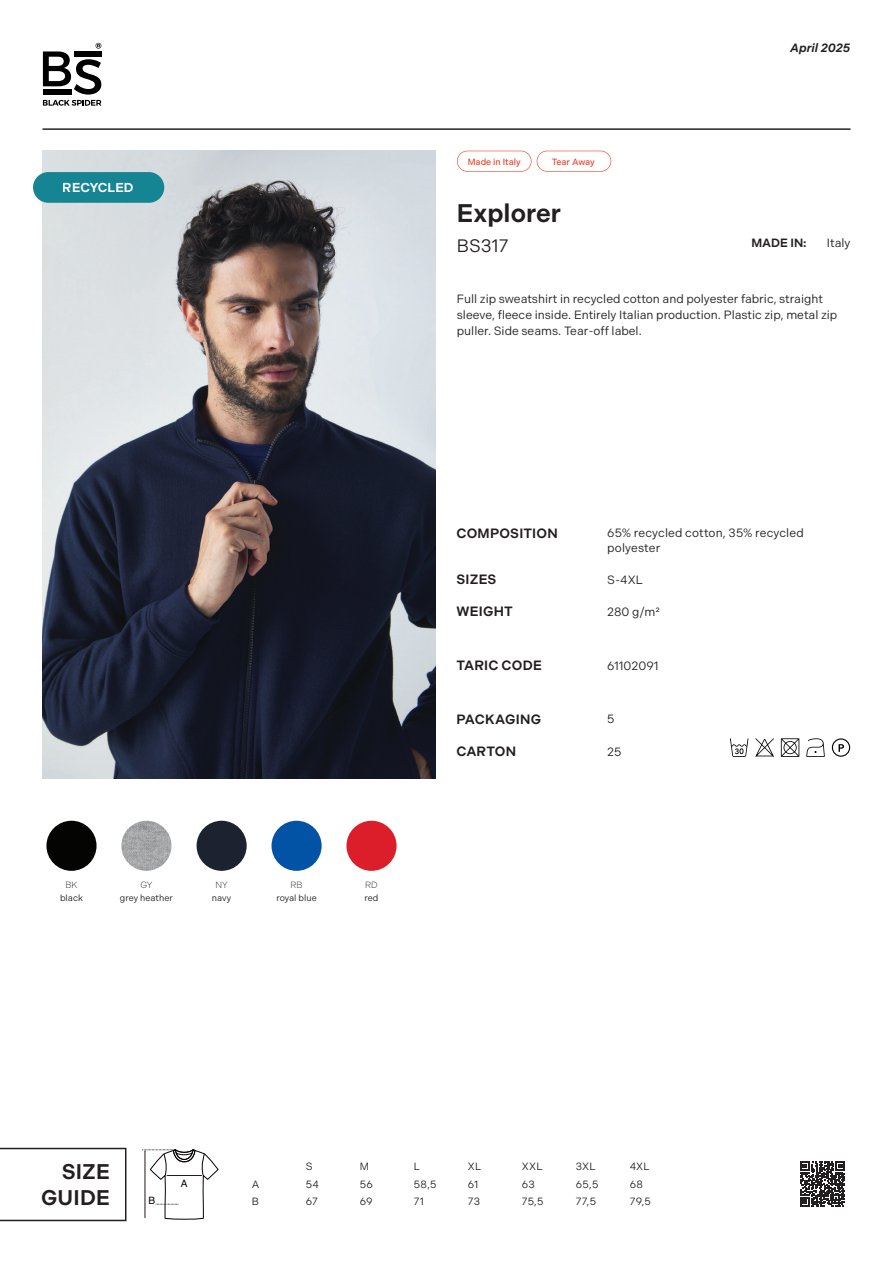
<style>
.page{position:relative;width:893px;height:1263px;background:#fff}
.page>*{position:absolute;margin:0;border:0;box-sizing:border-box;transform-origin:0 0}
.t1{font:600 25.5px "Indivisible";color:#231f20}
.t2{font:600 21.3px "Indivisible";letter-spacing:.005em;color:#231f20}
.t3{font:18px "Indivisible";color:#231f20}
.testi_riquadro_grigio{font:600 13.5px "Indivisible";letter-spacing:.015em;color:#231f20}
.t4{font:600 12.9px "Indivisible";color:#fff}
.descrizione{font:12px/15.8px "Indivisible";color:#231f20}
.testi_riquadro_grigio-2{font:12px "Indivisible";letter-spacing:.005em;color:#231f20}
.t5{font:italic 600 12px "Indivisible";color:#231f20}
.madein{font:600 12px "Indivisible";color:#231f20}
.madein-2{font:12px "Indivisible";color:#231f20}
.t6{font:10.5px "Indivisible";letter-spacing:.015em;color:#231f20}
.t7{font:10.05px "Helvetica";color:#000}
.nome_colore{font:9px "Indivisible";color:#231f20}
.ImmagineIcona1{font:500 9px "Indivisible";color:#e8482f}
.cod__colore{font:300 9px "Indivisible";color:#231f20}
.ImmagineIcona2{font:500 9px "Indivisible";letter-spacing:-.01em;color:#e8482f}
</style>
<div class="page">
<svg style="left:0;top:1148px;width:126px;height:73px"></svg>
<img style="left:43px;top:151px;width:393px;height:627px">
<svg style="left:43px;top:43px;width:59px;height:63px"></svg>
<div style="left:46px;top:821px;width:51px;height:50px;background:#040503;border-radius:25px"></div>
<img style="left:121px;top:821px;width:50px;height:50px;border-radius:25px">
<div style="left:197px;top:821px;width:50px;height:50px;background:#1c2230;border-radius:25px"></div>
<div style="left:271px;top:821px;width:51px;height:50px;background:#0253a5;border-radius:25px"></div>
<div style="left:346px;top:821px;width:51px;height:50px;background:#dc1e2b;border-radius:25px"></div>
<div style="left:33px;top:172px;width:131px;height:31px;background:#158593;border-radius:15px"></div>
<svg style="left:457px;top:151px;width:74px;height:21px"></svg>
<svg style="left:537px;top:151px;width:74px;height:21px"></svg>
<hr style="left:43px;top:129px;width:807px;height:1px;background:#231f20">
<svg style="left:142px;top:1149px;width:77px;height:71px"></svg>
<svg style="left:730px;top:738px;width:18px;height:19px"></svg>
<svg style="left:755px;top:738px;width:19px;height:19px"></svg>
<svg style="left:781px;top:738px;width:18px;height:19px"></svg>
<svg style="left:806px;top:738px;width:19px;height:19px"></svg>
<svg style="left:832px;top:738px;width:18px;height:19px"></svg>
<svg style="left:800px;top:1161px;width:45px;height:45px"></svg>
<p class="t5" style="left:790px;top:40px;width:62px">April 2025</p>
<p class="ImmagineIcona1" style="left:468px;top:156px;width:55px">Made in Italy</p>
<p class="ImmagineIcona2" style="left:552px;top:156px;width:45px">Tear Away</p>
<p class="t4" style="left:63px;top:180px;width:72px">RECYCLED</p>
<p class="t1" style="left:457px;top:198px;width:106px">Explorer</p>
<p class="t3" style="left:457px;top:235px;width:53px">BS317</p>
<p class="madein" style="left:751px;top:235px;width:57px">MADE IN:</p>
<p class="madein-2" style="left:827px;top:236px;width:25px">Italy</p>
<p class="descrizione" style="left:457px;top:291px;width:382px">Full zip sweatshirt in recycled cotton and polyester fabric, straight sleeve, fleece inside. Entirely Italian production. Plastic zip, metal zip puller. Side seams. Tear-off label.</p>
<p class="testi_riquadro_grigio" style="left:456px;top:526px;width:103px">COMPOSITION</p>
<p class="testi_riquadro_grigio-2" style="left:607px;top:526px;width:198px">65% recycled cotton, 35% recycled</p>
<p class="testi_riquadro_grigio-2" style="left:607px;top:541px;width:55px">polyester</p>
<p class="testi_riquadro_grigio" style="left:456px;top:571px;width:42px">SIZES</p>
<p class="testi_riquadro_grigio-2" style="left:607px;top:572px;width:37px">S-4XL</p>
<p class="testi_riquadro_grigio" style="left:456px;top:604px;width:58px">WEIGHT</p>
<p class="testi_riquadro_grigio-2" style="left:607px;top:605px;width:54px">280 g/m²</p>
<p class="testi_riquadro_grigio" style="left:456px;top:658px;width:87px">TARIC CODE</p>
<p class="testi_riquadro_grigio-2" style="left:607px;top:658px;width:53px">61102091</p>
<p class="testi_riquadro_grigio" style="left:456px;top:711px;width:86px">PACKAGING</p>
<p class="testi_riquadro_grigio" style="left:456px;top:743px;width:61px">CARTON</p>
<p class="testi_riquadro_grigio-2" style="left:607px;top:712px;width:9px">5</p>
<p class="testi_riquadro_grigio-2" style="left:607px;top:744px;width:16px">25</p>
<p class="cod__colore" style="left:66px;top:880px;width:13px">BK</p>
<p class="cod__colore" style="left:140px;top:880px;width:14px">GY</p>
<p class="cod__colore" style="left:215px;top:880px;width:14px">NY</p>
<p class="cod__colore" style="left:290px;top:880px;width:14px">RB</p>
<p class="cod__colore" style="left:365px;top:880px;width:14px">RD</p>
<p class="nome_colore" style="left:60px;top:893px;width:24px">black</p>
<p class="nome_colore" style="left:120px;top:893px;width:54px">grey heather</p>
<p class="nome_colore" style="left:212px;top:893px;width:21px">navy</p>
<p class="nome_colore" style="left:276px;top:893px;width:42px">royal blue</p>
<p class="nome_colore" style="left:364px;top:893px;width:16px">red</p>
<p class="t2" style="left:62px;top:1160px;width:49px">SIZE</p>
<p class="t2" style="left:41px;top:1185px;width:70px">GUIDE</p>
<p class="t7" style="left:148px;top:1193px;width:8px">B</p>
<p class="t7" style="left:181px;top:1176px;width:8px">A</p>
<p class="t6" style="left:306px;top:1161px;width:8px">S</p>
<p class="t6" style="left:360px;top:1161px;width:11px">M</p>
<p class="t6" style="left:414px;top:1161px;width:8px">L</p>
<p class="t6" style="left:468px;top:1161px;width:15px">XL</p>
<p class="t6" style="left:522px;top:1161px;width:22px">XXL</p>
<p class="t6" style="left:576px;top:1161px;width:21px">3XL</p>
<p class="t6" style="left:630px;top:1161px;width:21px">4XL</p>
<p class="t6" style="left:252px;top:1178px;width:9px">A</p>
<p class="t6" style="left:306px;top:1178px;width:15px">54</p>
<p class="t6" style="left:360px;top:1178px;width:15px">56</p>
<p class="t6" style="left:414px;top:1178px;width:24px">58,5</p>
<p class="t6" style="left:468px;top:1178px;width:12px">61</p>
<p class="t6" style="left:522px;top:1178px;width:14px">63</p>
<p class="t6" style="left:576px;top:1178px;width:24px">65,5</p>
<p class="t6" style="left:630px;top:1178px;width:15px">68</p>
<p class="t6" style="left:252px;top:1195px;width:9px">B</p>
<p class="t6" style="left:306px;top:1195px;width:13px">67</p>
<p class="t6" style="left:360px;top:1195px;width:14px">69</p>
<p class="t6" style="left:414px;top:1195px;width:12px">71</p>
<p class="t6" style="left:468px;top:1195px;width:14px">73</p>
<p class="t6" style="left:522px;top:1195px;width:23px">75,5</p>
<p class="t6" style="left:576px;top:1195px;width:22px">77,5</p>
<p class="t6" style="left:630px;top:1195px;width:23px">79,5</p>
</div>
